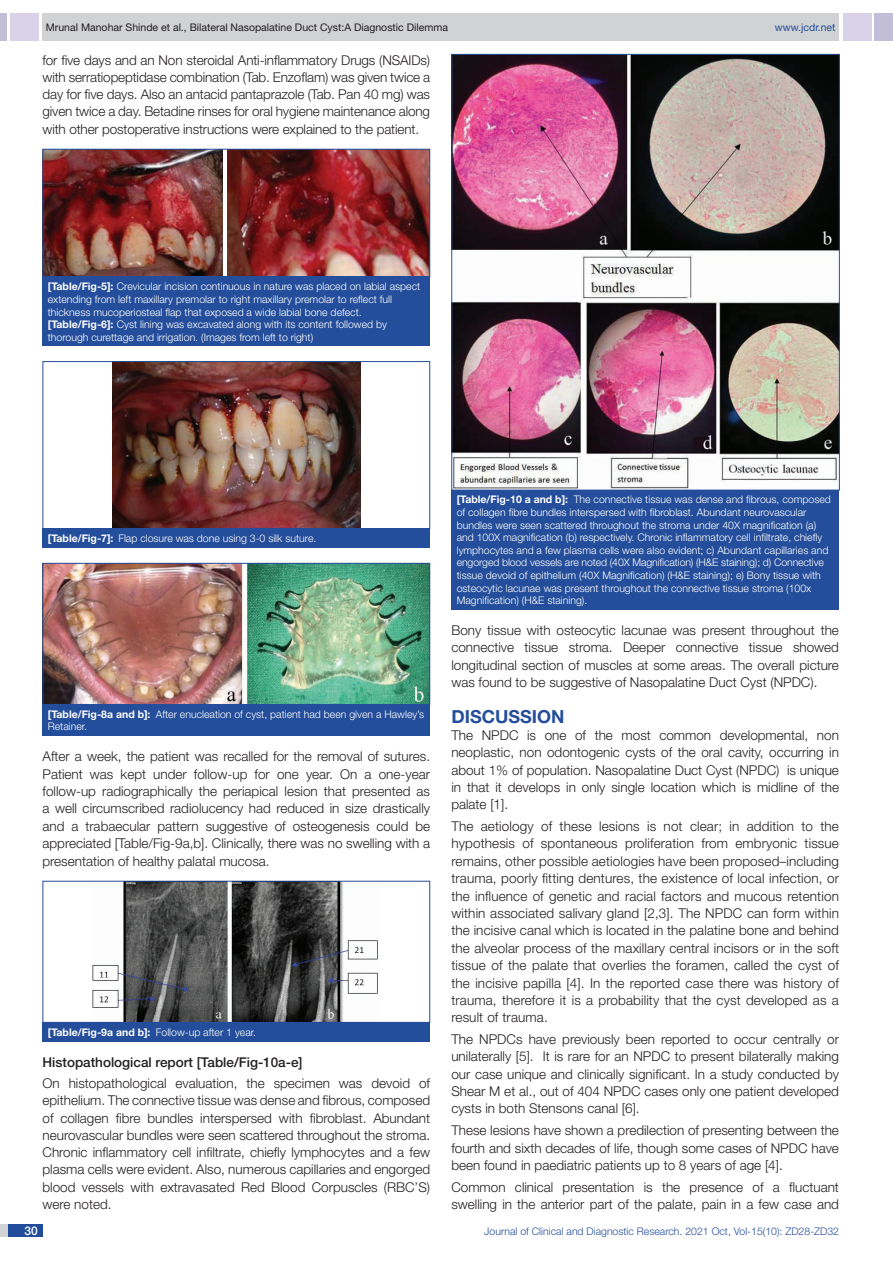
<style>
.page{position:relative;width:893px;height:1263px;background:#fff}
.page>*{position:absolute;margin:0;border:0;box-sizing:border-box;transform-origin:0 0}
.Heading{font:700 18px "Helvetica Neue";color:#244e9b}
.Body_text{font:300 13.5px/17.2px "Helvetica Neue";color:#231f20;text-align:justify}
.Body_text-2{font:500 13.5px "Helvetica Neue";color:#231f20}
.t1{font:500 12px "Helvetica Neue";color:#fff}
.TABLE_FIG{font:300 10.5px/12.6px "Helvetica Neue";color:#fff}
.t2{font:10.5px "Helvetica Neue";color:#231f20}
.t3{font:300 10.5px "Helvetica Neue";color:#244e9b}
.t4{font:10.5px "Helvetica Neue";color:#244e9b}
.s1{font-weight:700}
</style>
<div class="page">
<div style="left:0;top:13px;width:7px;height:28px;background:#c2bed7"></div>
<div style="left:10px;top:13px;width:29px;height:28px;background:#d9d2e8"></div>
<div style="left:43px;top:13px;width:796px;height:28px;background:#d1d2d4"></div>
<div style="left:875px;top:13px;width:18px;height:28px;background:#c2bed7"></div>
<div style="left:843px;top:13px;width:29px;height:28px;background:#d9d2e8"></div>
<div style="left:0;top:1224px;width:43px;height:13px;background:#d1d2d4"></div>
<div style="left:8px;top:1224px;width:35px;height:13px;background:#214c99"></div>
<img style="left:45px;top:565px;width:383px;height:138px">
<div style="left:43px;top:563px;width:387px;height:142px;border:1px solid #244e9b"></div>
<div style="left:43px;top:704px;width:387px;height:32px;background:#244e9b"></div>
<img style="left:113px;top:363px;width:247px;height:165px">
<div style="left:43px;top:361px;width:387px;height:169px;border:1px solid #244e9b"></div>
<div style="left:43px;top:529px;width:387px;height:19px;background:#244e9b"></div>
<img style="left:93px;top:883px;width:285px;height:138px">
<div style="left:43px;top:881px;width:387px;height:142px;border:1px solid #244e9b"></div>
<div style="left:43px;top:1022px;width:387px;height:19px;background:#244e9b"></div>
<img style="left:453px;top:56px;width:385px;height:432px">
<div style="left:451px;top:490px;width:388px;height:119px;background:#244e9b"></div>
<img style="left:227px;top:151px;width:201px;height:125px">
<img style="left:45px;top:151px;width:178px;height:125px">
<div style="left:43px;top:149px;width:387px;height:129px;border:1px solid #244e9b"></div>
<div style="left:43px;top:277px;width:387px;height:69px;background:#244e9b"></div>
<p class="t2" style="left:46px;top:21px;width:404px">Mrunal Manohar Shinde et al., Bilateral Nasopalatine Duct Cyst:A Diagnostic Dilemma</p>
<p class="t4" style="left:775px;top:21px;width:62px">www.jcdr.net</p>
<p class="Body_text" style="left:43px;top:51px;width:389px">for five days and an Non steroidal Anti-inflammatory Drugs (NSAIDs) with serratiopeptidase combination (Tab. Enzoflam) was given twice a day for five days. Also an antacid pantaprazole (Tab. Pan 40 mg) was given twice a day. Betadine rinses for oral hygiene maintenance along with other postoperative instructions were explained to the patient.</p>
<p class="TABLE_FIG" style="left:48px;top:280px;width:374px"><span class="s1">[Table/Fig-5]:</span> Crevicular incision continuous in nature was placed on labial aspect extending from left maxillary premolar to right maxillary premolar to reflect full thickness mucoperiosteal flap that exposed a wide labial bone defect.</p>
<p class="TABLE_FIG" style="left:48px;top:318px;width:341px"><span class="s1">[Table/Fig-6]:</span> Cyst lining was excavated along with its content followed by thorough curettage and irrigation. (Images from left to right)</p>
<p class="TABLE_FIG" style="left:48px;top:532px;width:270px"><span class="s1">[Table/Fig-7]:</span> Flap closure was done using 3-0 silk suture.</p>
<p class="TABLE_FIG" style="left:48px;top:707px;width:378px"><span class="s1">[Table/Fig-8a and b]:</span> After enucleation of cyst, patient had been given a Hawley’s<br>Retainer.</p>
<p class="Body_text" style="left:43px;top:747px;width:389px">After a week, the patient was recalled for the removal of sutures.<br>Patient was kept under follow-up for one year. On a one-year follow-up radiographically the periapical lesion that presented as a well circumscribed radiolucency had reduced in size drastically and a trabaecular pattern suggestive of osteogenesis could be appreciated [Table/Fig-9a,b]. Clinically, there was no swelling with a presentation of healthy palatal mucosa.</p>
<p class="TABLE_FIG" style="left:48px;top:1025px;width:210px"><span class="s1">[Table/Fig-9a and b]:</span> Follow-up after 1 year.</p>
<p class="Body_text-2" style="left:43px;top:1054px;width:262px">Histopathological report [Table/Fig-10a-e]</p>
<p class="Body_text" style="left:43px;top:1074px;width:389px">On histopathological evaluation, the specimen was devoid of epithelium. The connective tissue was dense and fibrous, composed of collagen fibre bundles interspersed with fibroblast. Abundant neurovascular bundles were seen scattered throughout the stroma.<br>Chronic inflammatory cell infiltrate, chiefly lymphocytes and a few plasma cells were evident. Also, numerous capillaries and engorged blood vessels with extravasated Red Blood Corpuscles (RBC’S) were noted.</p>
<p class="TABLE_FIG" style="left:457px;top:493px;width:376px"><span class="s1">[Table/Fig-10 a and b]:</span> The connective tissue was dense and fibrous, composed of collagen fibre bundles interspersed with fibroblast. Abundant neurovascular bundles were seen scattered throughout the stroma under 40X magnification (a) and 100X magnification (b) respectively. Chronic inflammatory cell infiltrate, chiefly lymphocytes and a few plasma cells were also evident; c) Abundant capillaries and engorged blood vessels are noted (40X Magnification) (H&amp;E staining); d) Connective tissue devoid of epithelium (40X Magnification) (H&amp;E staining); e) Bony tissue with osteocytic lacunae was present throughout the connective tissue stroma (100x Magnification) (H&amp;E staining).</p>
<p class="Body_text" style="left:451px;top:621px;width:389px">Bony tissue with osteocytic lacunae was present throughout the connective tissue stroma. Deeper connective tissue showed longitudinal section of muscles at some areas. The overall picture was found to be suggestive of Nasopalatine Duct Cyst (NPDC).</p>
<p class="Heading" style="left:451px;top:705px;width:115px">DISCUSSION</p>
<p class="Body_text" style="left:451px;top:726px;width:389px">The NPDC is one of the most common developmental, non neoplastic, non odontogenic cysts of the oral cavity, occurring in about 1% of population. Nasopalatine Duct Cyst (NPDC) is unique in that it develops in only single location which is midline of the palate [1].</p>
<p class="Body_text" style="left:451px;top:817px;width:389px">The aetiology of these lesions is not clear; in addition to the hypothesis of spontaneous proliferation from embryonic tissue remains, other possible aetiologies have been proposed–including trauma, poorly fitting dentures, the existence of local infection, or the influence of genetic and racial factors and mucous retention within associated salivary gland [2,3]. The NPDC can form within the incisive canal which is located in the palatine bone and behind the alveolar process of the maxillary central incisors or in the soft tissue of the palate that overlies the foramen, called the cyst of the incisive papilla [4]. In the reported case there was history of trauma, therefore it is a probability that the cyst developed as a result of trauma.</p>
<p class="Body_text" style="left:451px;top:1030px;width:389px">The NPDCs have previously been reported to occur centrally or unilaterally [5]. It is rare for an NPDC to present bilaterally making our case unique and clinically significant. In a study conducted by Shear M et al., out of 404 NPDC cases only one patient developed cysts in both Stensons canal [6].</p>
<p class="Body_text" style="left:451px;top:1121px;width:389px">These lesions have shown a predilection of presenting between the fourth and sixth decades of life, though some cases of NPDC have been found in paediatric patients up to 8 years of age [4].</p>
<p class="Body_text" style="left:451px;top:1178px;width:389px">Common clinical presentation is the presence of a fluctuant swelling in the anterior part of the palate, pain in a few case and</p>
<p class="t1" style="left:24px;top:1223px;width:15px">30</p>
<p class="t3" style="left:484px;top:1225px;width:356px">Journal of Clinical and Diagnostic Research. 2021 Oct, Vol-15(10): ZD28-ZD32</p>
</div>
